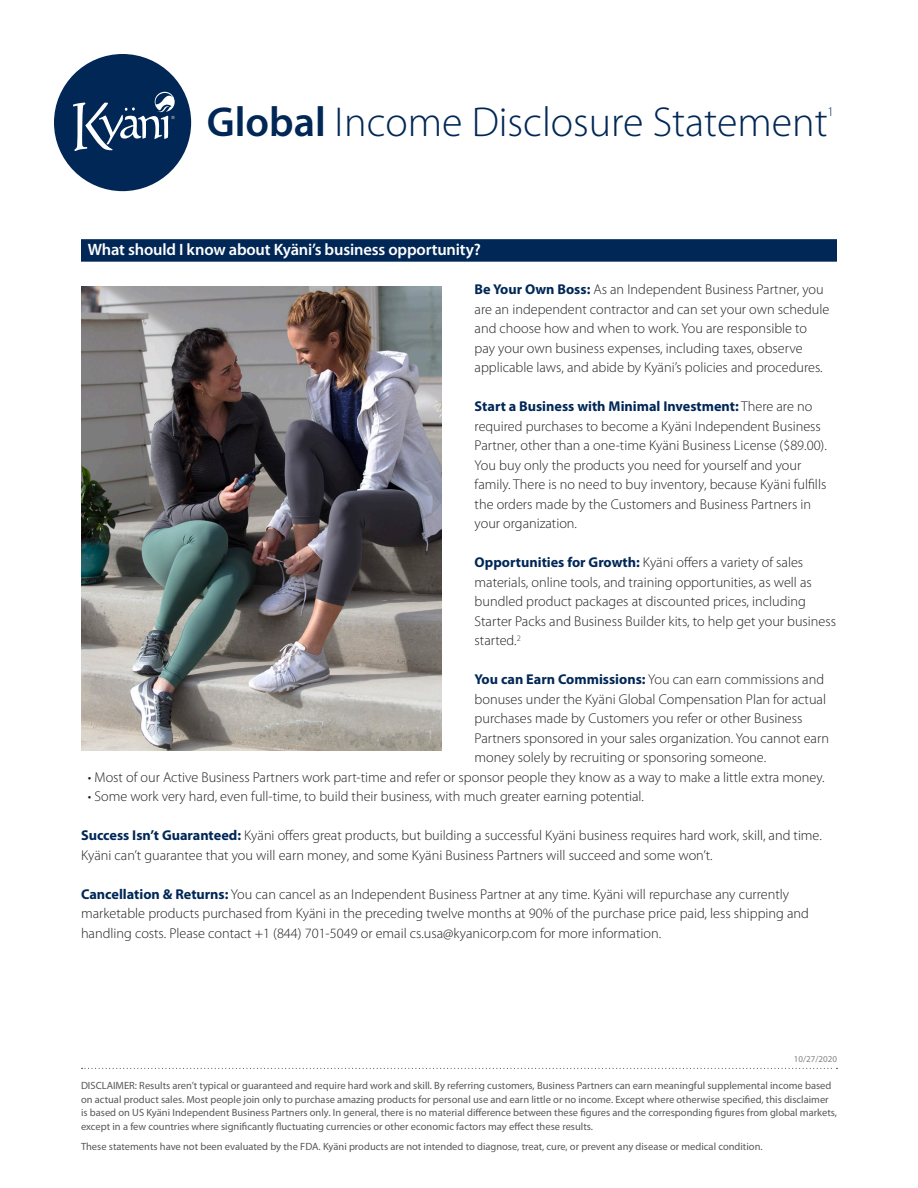
<style>
.page{position:relative;width:918px;height:1188px;background:#fff}
.page>*{position:absolute;margin:0;border:0;box-sizing:border-box;transform-origin:0 0}
.t1{font:300 42px "Myriad Pro";color:#002756}
.Heading_Rule{font:600 16.5px "Myriad Pro";letter-spacing:-.01em;color:#fff}
.t2{font:300 14.25px/19.5px "Myriad Pro";color:#231f20}
.t3{font:300 13.05px "Myriad Pro";color:#002756}
.t4{font:10.5px/13.5px "Myriad Pro";color:#57585a}
.t5{font:9px "Myriad Pro";color:#808285}
.s1{font-weight:600}
.s2{font-weight:700;color:#002756}
</style>
<div class="page">
<svg style="left:82px;top:1068px;width:755px;height:1px"></svg>
<div style="left:81px;top:239px;width:756px;height:23px;background:#002756"></div>
<div style="left:54px;top:54px;width:137px;height:137px;background:#002756;border-radius:50%"></div>
<svg style="left:73px;top:92px;width:102px;height:59px"></svg>
<img style="left:81px;top:286px;width:361px;height:465px">
<p class="t1" style="left:207px;top:99px;width:622px"><span class="s1">Global</span> Income Disclosure Statement</p>
<p class="t3" style="left:828px;top:105px;width:8px">1</p>
<p class="Heading_Rule" style="left:88px;top:241px;width:395px">What should I know about Kyäni’s business opportunity?</p>
<p class="t2" style="left:475px;top:280px;width:356px"><span class="s2">Be Your Own Boss:</span> As an Independent Business Partner, you are an independent contractor and can set your own schedule and choose how and when to work. You are responsible to pay your own business expenses, including taxes, observe applicable laws, and abide by Kyäni’s policies and procedures.</p>
<p class="t2" style="left:475px;top:397px;width:354px"><span class="s2">Start a Business with Minimal Investment:</span> There are no required purchases to become a Kyäni Independent Business Partner, other than a one-time Kyäni Business License ($89.00).<br>You buy only the products you need for yourself and your family. There is no need to buy inventory, because Kyäni fulfills the orders made by the Customers and Business Partners in your organization.</p>
<p class="t2" style="left:475px;top:553px;width:363px"><span class="s2">Opportunities for Growth:</span> Kyäni offers a variety of sales materials, online tools, and training opportunities, as well as bundled product packages at discounted prices, including Starter Packs and Business Builder kits, to help get your business started.<sup>2</sup></p>
<p class="t2" style="left:475px;top:670px;width:356px"><span class="s2">You can Earn Commissions:</span> You can earn commissions and bonuses under the Kyäni Global Compensation Plan for actual purchases made by Customers you refer or other Business Partners sponsored in your sales organization. You cannot earn money solely by recruiting or sponsoring someone.</p>
<p class="t2" style="left:88px;top:768px;width:738px">• Most of our Active Business Partners work part-time and refer or sponsor people they know as a way to make a little extra money.</p>
<p class="t2" style="left:88px;top:787px;width:558px">• Some work very hard, even full-time, to build their business, with much greater earning potential.</p>
<p class="t2" style="left:81px;top:826px;width:742px"><span class="s2">Success Isn’t Guaranteed:</span> Kyäni offers great products, but building a successful Kyäni business requires hard work, skill, and time.<br>Kyäni can’t guarantee that you will earn money, and some Kyäni Business Partners will succeed and some won’t.</p>
<p class="t2" style="left:81px;top:885px;width:729px"><span class="s2">Cancellation &amp; Returns:</span> You can cancel as an Independent Business Partner at any time. Kyäni will repurchase any currently marketable products purchased from Kyäni in the preceding twelve months at 90% of the purchase price paid, less shipping and handling costs. Please contact +1 (844) 701-5049 or email cs.usa@kyanicorp.com for more information.</p>
<p class="t5" style="left:794px;top:1054px;width:45px">10/27/2020</p>
<p class="t4" style="left:81px;top:1079px;width:758px">DISCLAIMER: Results aren’t typical or guaranteed and require hard work and skill. By referring customers, Business Partners can earn meaningful supplemental income based on actual product sales. Most people join only to purchase amazing products for personal use and earn little or no income. Except where otherwise specified, this disclaimer is based on US Kyäni Independent Business Partners only. In general, there is no material difference between these figures and the corresponding figures from global markets, except in a few countries where significantly fluctuating currencies or other economic factors may effect these results.</p>
<p class="t4" style="left:81px;top:1140px;width:683px">These statements have not been evaluated by the FDA. Kyäni products are not intended to diagnose, treat, cure, or prevent any disease or medical condition.</p>
</div>
